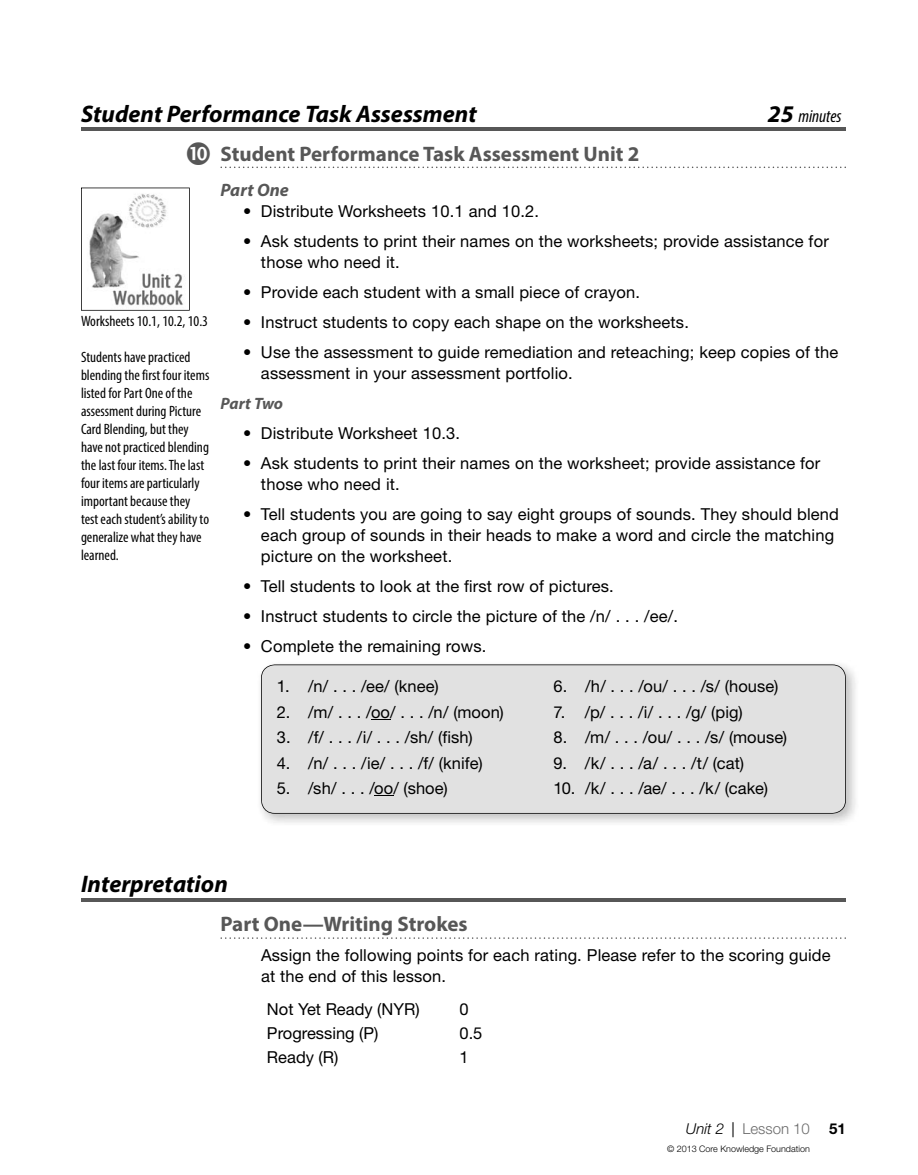
<style>
.page{position:relative;width:918px;height:1175px;background:#fff}
.page>*{position:absolute;margin:0;border:0;box-sizing:border-box;transform-origin:0 0}
.t1{font:italic 700 24px "Myriad Pro";color:#000}
.t2{font:700 21px "Myriad Pro";color:#575757}
.t3{font:italic condensed 18px "Myriad Pro";color:#000}
.t4{font:italic 700 18px "Myriad Pro";letter-spacing:.005em;color:#575757}
.t5{font:16.5px/21px "Helvetica Neue LT Std";letter-spacing:.01em;color:#000}
.t6{font:italic 700 16.5px "Myriad Pro";letter-spacing:-.01em;color:#575757}
.t7{font:condensed 15px/18px "Myriad Pro";color:#000}
.t8{font:300 15px "Helvetica Neue LT Std";color:#6b6b6b}
.t9{font:700 15px "Helvetica Neue LT Std";color:#000}
.t10{font:300 9px "Helvetica Neue LT Std";color:#000}
.s1{font-weight:700;font-stretch:normal;font-size:24px}
.s2{font-style:italic;color:#000}
.s3{font-weight:400;color:#000}
</style>
<div class="page">
<hr style="left:81px;top:128px;width:765px;height:2px;background:#575757">
<svg style="left:220px;top:166px;width:626px;height:2px"></svg>
<hr style="left:81px;top:898px;width:765px;height:3px;background:#575757">
<svg style="left:220px;top:937px;width:626px;height:1px"></svg>
<svg style="left:81px;top:188px;width:109px;height:123px"></svg>
<img style="left:260px;top:667px;width:596px;height:156px">
<div style="left:261px;top:664px;width:585px;height:149px;background:#e1e1e1"></div>
<h1 class="t1" style="left:81px;top:104px;width:397px">Student Performance Task Assessment</h1>
<p class="t3" style="left:768px;top:109px;width:75px"><span class="s1">25</span> minutes</p>
<p class="t2" style="left:220px;top:145px;width:421px">Student Performance Task Assessment Unit 2</p>
<p class="t7" style="left:81px;top:313px;width:129px">Worksheets 10.1, 10.2, 10.3</p>
<p class="t7" style="left:81px;top:349px;width:130px">Students have practiced blending the first four items listed for Part One of the assessment during Picture<br>Card Blending, but they have not practiced blending the last four items. The last four items are particularly important because they test each student’s ability to generalize what they have learned.</p>
<p class="t4" style="left:220px;top:183px;width:70px">Part One</p>
<p class="t5" style="left:243px;top:202px;width:298px">• Distribute Worksheets 10.1 and 10.2.</p>
<p class="t5" style="left:261px;top:232px;width:569px;text-indent:-18px">• Ask students to print their names on the worksheets; provide assistance for those who need it.</p>
<p class="t5" style="left:243px;top:283px;width:399px">• Provide each student with a small piece of crayon.</p>
<p class="t5" style="left:243px;top:313px;width:447px">• Instruct students to copy each shape on the worksheets.</p>
<p class="t5" style="left:261px;top:343px;width:579px;text-indent:-18px">• Use the assessment to guide remediation and reteaching; keep copies of the assessment in your assessment portfolio.</p>
<p class="t6" style="left:220px;top:397px;width:64px">Part Two</p>
<p class="t5" style="left:243px;top:424px;width:219px">• Distribute Worksheet 10.3.</p>
<p class="t5" style="left:261px;top:454px;width:561px;text-indent:-18px">• Ask students to print their names on the worksheet; provide assistance for those who need it.</p>
<p class="t5" style="left:261px;top:505px;width:580px;text-indent:-18px">• Tell students you are going to say eight groups of sounds. They should blend each group of sounds in their heads to make a word and circle the matching picture on the worksheet.</p>
<p class="t5" style="left:243px;top:577px;width:372px">• Tell students to look at the first row of pictures.</p>
<p class="t5" style="left:243px;top:607px;width:437px">• Instruct students to circle the picture of the /n/ . . . /ee/.</p>
<p class="t5" style="left:243px;top:637px;width:245px">• Complete the remaining rows.</p>
<p class="t5" style="left:277px;top:677px;width:163px">1. /n/ . . . /ee/ (knee)</p>
<p class="t5" style="left:277px;top:702px;width:228px">2. /m/ . . . /oo/ . . . /n/ (moon)</p>
<p class="t5" style="left:277px;top:728px;width:197px">3. /f/ . . . /i/ . . . /sh/ (fish)</p>
<p class="t5" style="left:277px;top:753px;width:207px">4. /n/ . . . /ie/ . . . /f/ (knife)</p>
<p class="t5" style="left:277px;top:779px;width:172px">5. /sh/ . . . /oo/ (shoe)</p>
<p class="t5" style="left:553px;top:677px;width:226px">6. /h/ . . . /ou/ . . . /s/ (house)</p>
<p class="t5" style="left:553px;top:702px;width:191px">7. /p/ . . . /i/ . . . /g/ (pig)</p>
<p class="t5" style="left:553px;top:728px;width:235px">8. /m/ . . . /ou/ . . . /s/ (mouse)</p>
<p class="t5" style="left:553px;top:753px;width:192px">9. /k/ . . . /a/ . . . /t/ (cat)</p>
<p class="t5" style="left:553px;top:779px;width:216px">10. /k/ . . . /ae/ . . . /k/ (cake)</p>
<h1 class="t1" style="left:81px;top:875px;width:148px">Interpretation</h1>
<p class="t2" style="left:220px;top:916px;width:249px">Part One—Writing Strokes</p>
<p class="t5" style="left:261px;top:946px;width:571px">Assign the following points for each rating. Please refer to the scoring guide at the end of this lesson.</p>
<p class="t5" style="left:267px;top:1000px;width:154px">Not Yet Ready (NYR)</p>
<p class="t5" style="left:459px;top:1000px;width:11px">0</p>
<p class="t5" style="left:267px;top:1024px;width:113px">Progressing (P)</p>
<p class="t5" style="left:459px;top:1024px;width:24px">0.5</p>
<p class="t5" style="left:267px;top:1047px;width:73px">Ready (R)</p>
<p class="t5" style="left:459px;top:1047px;width:11px">1</p>
<p class="t8" style="left:686px;top:1123px;width:126px"><span class="s2">Unit 2</span> <span class="s3">|</span> Lesson 10</p>
<p class="t9" style="left:829px;top:1123px;width:18px">51</p>
<p class="t10" style="left:667px;top:1146px;width:144px">© 2013 Core Knowledge Foundation</p>
</div>
